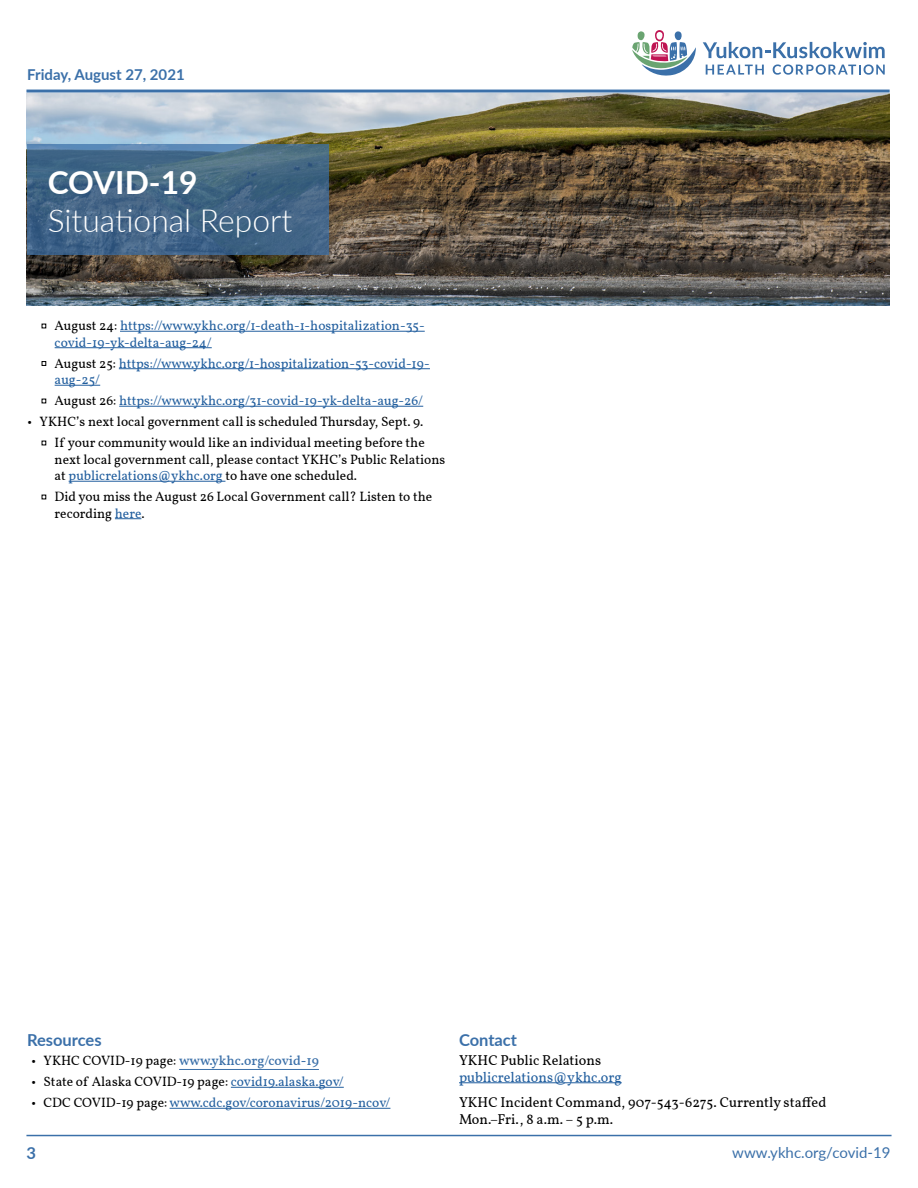
<style>
.page{position:relative;width:918px;height:1188px;background:#fff}
.page>*{position:absolute;margin:0;border:0;box-sizing:border-box;transform-origin:0 0}
.t1{font:300 31.8px "Lato";color:#fff}
.t2{font:700 31.8px "Lato";color:#fff}
.Heading{font:700 16.5px "Lato";color:#3b70a9}
.t3{font:15px "Lato";color:#3b70a9}
.t4{font:700 15px "Lato";color:#3b70a9}
.body{font:14.25px/16.5px "Vollkorn";color:#000}
.body-2{font:14.25px/16.5px "Vollkorn";color:#215e9e}
.t5{font:13.5px/16.5px "Vollkorn";color:#000}
.t6{font:13.5px/16.5px "Vollkorn";color:#215e9e}
.t7{font:500 13.5px "Vollkorn";color:#3b70a9}
.s1{font-family:"Garamond Premr Pro";font-size:17.25px;color:#000}
.s2{color:#000}
.s3{font-family:"Garamond Premr Pro";font-size:17.25px}
.s4{color:#215e9e}
.s5{font-weight:400;color:#000}
</style>
<div class="page">
<img style="left:26px;top:93px;width:864px;height:212px">
<svg style="left:27px;top:145px;width:301px;height:110px;background:#436787"></svg>
<hr style="left:26px;top:90px;width:864px;height:3px;background:#3b70a9">
<hr style="left:26px;top:1135px;width:866px;height:1px;background:#3b70a9">
<svg style="left:703px;top:42px;width:182px;height:16px"></svg>
<svg style="left:706px;top:65px;width:58px;height:10px"></svg>
<svg style="left:773px;top:64px;width:112px;height:11px"></svg>
<svg style="left:632px;top:30px;width:64px;height:46px"></svg>
<hr style="left:120px;top:331px;width:305px;height:1px;background:#215e9e">
<hr style="left:55px;top:347px;width:157px;height:1px;background:#215e9e">
<hr style="left:119px;top:368px;width:311px;height:1px;background:#215e9e">
<hr style="left:55px;top:385px;width:45px;height:1px;background:#215e9e">
<hr style="left:119px;top:406px;width:304px;height:1px;background:#215e9e">
<hr style="left:69px;top:481px;width:156px;height:1px;background:#215e9e">
<svg style="left:115px;top:518px;width:26px;height:1px"></svg>
<hr style="left:459px;top:1082px;width:163px;height:1px;background:#215e9e">
<hr style="left:179px;top:1069px;width:140px;height:1px;background:#3b70a9">
<hr style="left:231px;top:1087px;width:113px;height:1px;background:#215e9e">
<hr style="left:170px;top:1108px;width:220px;height:1px;background:#215e9e">
<p class="t4" style="left:27px;top:63px;width:159px">Friday, August 27, 2021</p>
<h1 class="t2" style="left:48px;top:159px;width:151px">COVID-19</h1>
<h1 class="t1" style="left:48px;top:198px;width:246px">Situational Report</h1>
<p class="t6" style="left:55px;top:318px;width:372px;text-indent:-14px"><span class="s1">■</span> <span class="s2">August 24:</span> https://www.ykhc.org/1-death-1-hospitalization-35- covid-19-yk-delta-aug-24/</p>
<p class="t6" style="left:55px;top:355px;width:377px;text-indent:-14px"><span class="s1">■</span> <span class="s2">August 25:</span> https://www.ykhc.org/1-hospitalization-53-covid-19- aug-25/</p>
<p class="t6" style="left:41px;top:393px;width:384px"><span class="s1">■</span> <span class="s2">August 26:</span> https://www.ykhc.org/31-covid-19-yk-delta-aug-26/</p>
<p class="t5" style="left:28px;top:414px;width:397px">• YKHC’s next local government call is scheduled Thursday, Sept. 9.</p>
<p class="t5" style="left:55px;top:435px;width:392px;text-indent:-14px"><span class="s3">■</span> If your community would like an individual meeting before the next local government call, please contact YKHC’s Public Relations at <span class="s4">publicrelations@ykhc.org</span> to have one scheduled.</p>
<p class="t5" style="left:55px;top:489px;width:379px;text-indent:-14px"><span class="s3">■</span> Did you miss the August 26 Local Government call? Listen to the recording <span class="s4">here</span>.</p>
<p class="Heading" style="left:27px;top:1028px;width:76px">Resources</p>
<p class="t7" style="left:32px;top:1051px;width:289px"><span class="s5">• YKHC COVID-19 page:</span> www.ykhc.org/covid-19</p>
<p class="t5" style="left:32px;top:1074px;width:314px">• State of Alaska COVID-19 page: <span class="s4">covid19.alaska.gov/</span></p>
<p class="t6" style="left:32px;top:1095px;width:360px"><span class="s2">• CDC COVID-19 page:</span> www.cdc.gov/coronavirus/2019-ncov/</p>
<p class="Heading" style="left:459px;top:1028px;width:60px">Contact</p>
<p class="body-2" style="left:459px;top:1052px;width:164px"><span class="s2">YKHC Public Relations </span>publicrelations@ykhc.org</p>
<p class="body" style="left:459px;top:1094px;width:369px">YKHC Incident Command, 907-543-6275. Currently staffed<br>Mon.–Fri., 8 a.m. – 5 p.m.</p>
<p class="Heading" style="left:26px;top:1141px;width:11px">3</p>
<p class="t3" style="left:732px;top:1142px;width:160px">www.ykhc.org/covid-19</p>
</div>
